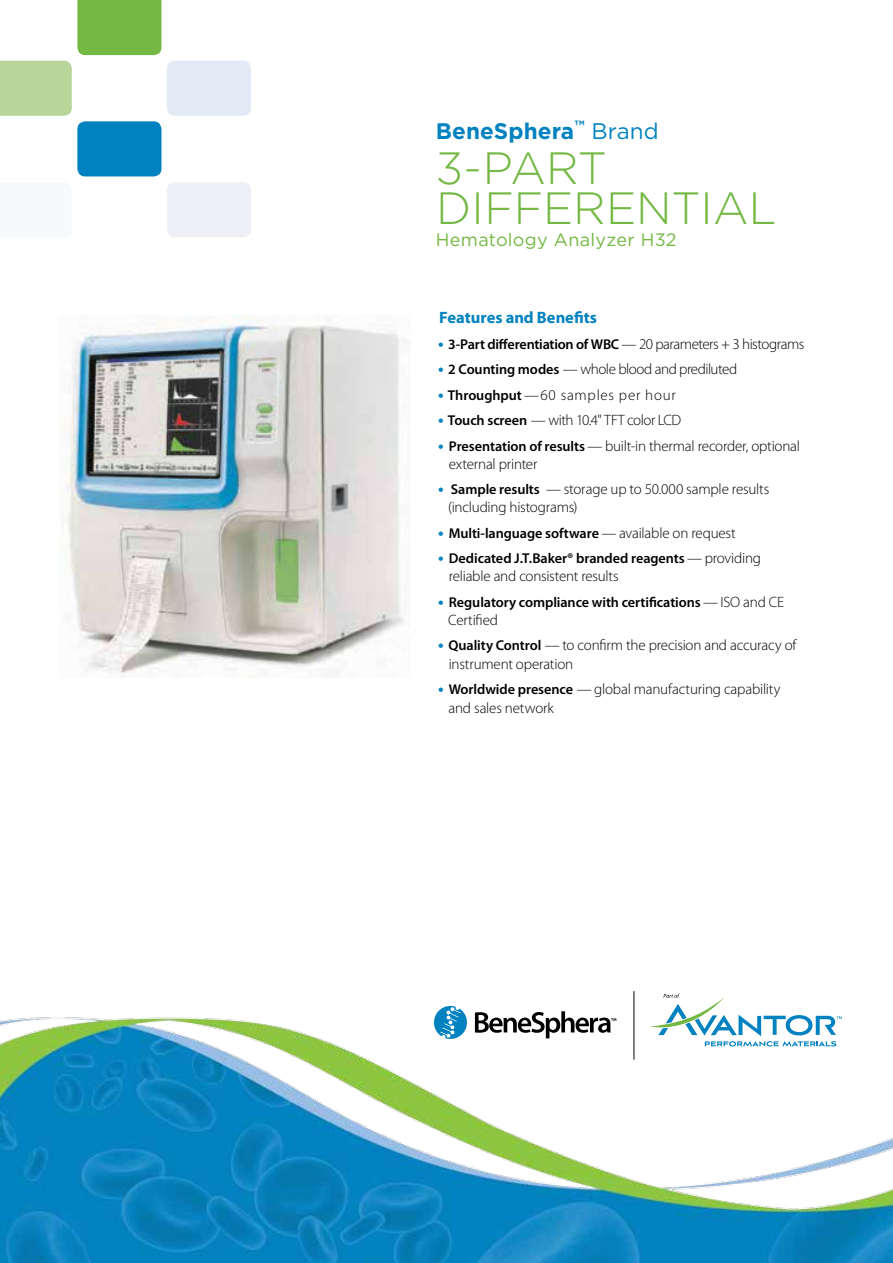
<style>
.page{position:relative;width:893px;height:1263px;background:#fff}
.page>*{position:absolute;margin:0;border:0;box-sizing:border-box;transform-origin:0 0}
.t1{font:300 45px/40.5px "Gotham";color:#74b844}
.t2{font:700 22.5px "Gotham";letter-spacing:.005em;color:#0082c0}
.t3{font:18px "Gotham";letter-spacing:.015em;color:#74b844}
.t4{font:700 16.5px "Myriad Pro";color:#0082c0}
.t5{font:300 15px/18px "Myriad Pro";letter-spacing:-.015em;color:#000}
.t6{font:300 15px "Myriad Pro";letter-spacing:.05em;color:#000}
.t7{font:600 14.25px "Myriad Pro";letter-spacing:-.005em;color:#000}
.s1{font-weight:400}
.s2{font-weight:700;font-size:16.5px;color:#0082c0}
.s3{font-weight:300;font-size:15px}
.s4{font-weight:600;font-size:14.25px}
</style>
<div class="page">
<img style="left:0;top:996px;width:893px;height:267px">
<hr style="left:633px;top:991px;width:1px;height:69px;background:#000">
<svg style="left:475px;top:1011px;width:141px;height:27px"></svg>
<svg style="left:432px;top:1004px;width:37px;height:37px"></svg>
<svg style="left:650px;top:993px;width:192px;height:53px"></svg>
<div style="left:167px;top:61px;width:84px;height:55px;background:#e0ebf5;border-radius:8px"></div>
<div style="left:0;top:61px;width:72px;height:55px;background:#b8d59a"></div>
<div style="left:77px;top:121px;width:84px;height:55px;background:#0082c0;border-radius:8px"></div>
<div style="left:77px;top:0;width:84px;height:55px;background:#74b844"></div>
<div style="left:167px;top:182px;width:84px;height:55px;background:#efeff6;border-radius:8px"></div>
<img style="left:60px;top:315px;width:346px;height:362px">
<h2 class="t2" style="left:436px;top:116px;width:224px">BeneSphera<sup>™</sup> <span class="s1">Brand</span></h2>
<h1 class="t1" style="left:436px;top:147px;width:342px">3-PART<br>DIFFERENTIAL</h1>
<p class="t3" style="left:436px;top:228px;width:243px">Hematology Analyzer H32</p>
<p class="t4" style="left:439px;top:308px;width:159px">Features and Benefits</p>
<p class="t7" style="left:438px;top:336px;width:368px"><span class="s2">•</span> 3-Part differentiation of WBC <span class="s3">— 20 parameters + 3 histograms</span></p>
<p class="t5" style="left:438px;top:360px;width:300px"><span class="s2">•</span> <span class="s4">2 Counting modes</span> — whole blood and prediluted</p>
<p class="t6" style="left:438px;top:386px;width:239px"><span class="s2">•</span> <span class="s4">Throughput</span>—60 samples per hour</p>
<p class="t5" style="left:438px;top:411px;width:244px"><span class="s2">•</span> <span class="s4">Touch screen</span> — with 10.4" TFT color LCD</p>
<p class="t5" style="left:449px;top:437px;width:353px;text-indent:-10px"><span class="s2">•</span> <span class="s4">Presentation of results</span> — built-in thermal recorder, optional external printer</p>
<p class="t5" style="left:448px;top:480px;width:323px;text-indent:-10px"><span class="s2">•</span> <span class="s4">Sample results</span> — storage up to 50.000 sample results (including histograms)</p>
<p class="t7" style="left:438px;top:525px;width:299px"><span class="s2">•</span> Multi-language software <span class="s3">— available on request</span></p>
<p class="t7" style="left:438px;top:550px;width:324px"><span class="s2">•</span> Dedicated J.T.Baker® branded reagents <span class="s3">— providing</span></p>
<p class="t5" style="left:449px;top:567px;width:172px">reliable and consistent results</p>
<p class="t7" style="left:438px;top:594px;width:347px"><span class="s2">•</span> Regulatory compliance with certifications <span class="s3">— ISO and CE</span></p>
<p class="t5" style="left:448px;top:611px;width:51px">Certified</p>
<p class="t5" style="left:449px;top:636px;width:349px;line-height:18.8px;text-indent:-10px"><span class="s2">•</span> <span class="s4">Quality Control</span> — to confirm the precision and accuracy of instrument operation</p>
<p class="t5" style="left:448px;top:680px;width:333px;line-height:18.8px;text-indent:-10px"><span class="s2">•</span> <span class="s4">Worldwide presence</span> — global manufacturing capability and sales network</p>
</div>
